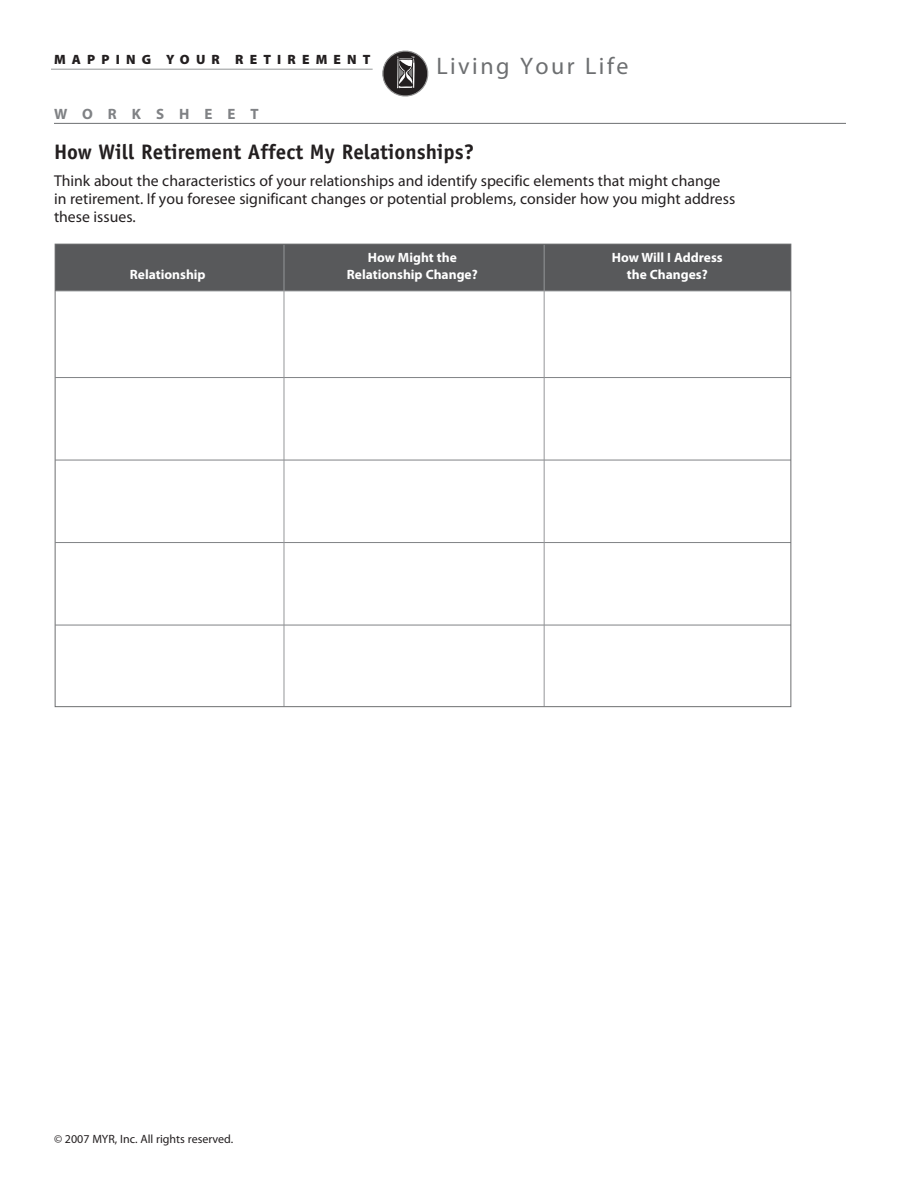
<style>
.page{position:relative;width:918px;height:1188px;background:#fff}
.page>*{position:absolute;margin:0;border:0;box-sizing:border-box;transform-origin:0 0}
.t1{font:24px "Myriad Pro";letter-spacing:.105em;color:#6d6f71}
.t2{font:700 21px "Officina Sans";color:#231f20}
.t3{font:15.75px/18px "Myriad Pro";color:#231f20}
.t4{font:700 15px "Myriad Pro";letter-spacing:1em;color:#808285}
.t5{font:700 13.5px "Myriad Pro";color:#fff}
.t6{font:900 13.5px "Myriad Pro";letter-spacing:.46em;color:#231f20}
.t7{font:12px "Myriad Pro";color:#231f20}
</style>
<div class="page">
<svg style="left:382px;top:50px;width:47px;height:47px"></svg>
<hr style="left:51px;top:69px;width:322px;height:1px;background:#949698">
<div style="left:55px;top:244px;width:736px;height:47px;background:#58595b"></div>
<hr style="left:55px;top:291px;width:736px;height:1px;background:#bcbec0">
<hr style="left:55px;top:377px;width:736px;height:1px;background:#808285">
<hr style="left:55px;top:460px;width:736px;height:1px;background:#808285">
<hr style="left:55px;top:542px;width:736px;height:1px;background:#808285">
<hr style="left:55px;top:625px;width:736px;height:1px;background:#808285">
<hr style="left:54px;top:123px;width:792px;height:1px;background:#6d6f71">
<hr style="left:284px;top:245px;width:1px;height:461px;background:#949698">
<hr style="left:544px;top:245px;width:1px;height:461px;background:#949698">
<p class="t6" style="left:54px;top:54px;width:318px">MAPPING YOUR RETIREMENT</p>
<h1 class="t1" style="left:436px;top:57px;width:194px">Living Your Life</h1>
<p class="t4" style="left:54px;top:109px;width:206px">WORKSHEET</p>
<h2 class="t2" style="left:54px;top:144px;width:422px">How Will Retirement Affect My Relationships?</h2>
<p class="t3" style="left:54px;top:174px;width:683px">Think about the characteristics of your relationships and identify specific elements that might change in retirement. If you foresee significant changes or potential problems, consider how you might address these issues.</p>
<p class="t5" style="left:368px;top:252px;width:91px">How Might the</p>
<p class="t5" style="left:612px;top:252px;width:112px">How Will I Address</p>
<p class="t5" style="left:130px;top:269px;width:77px">Relationship</p>
<p class="t5" style="left:347px;top:269px;width:132px">Relationship Change?</p>
<p class="t5" style="left:627px;top:269px;width:82px">the Changes?</p>
<p class="t7" style="left:54px;top:1134px;width:181px">© 2007 MYR, Inc. All rights reserved.</p>
</div>
